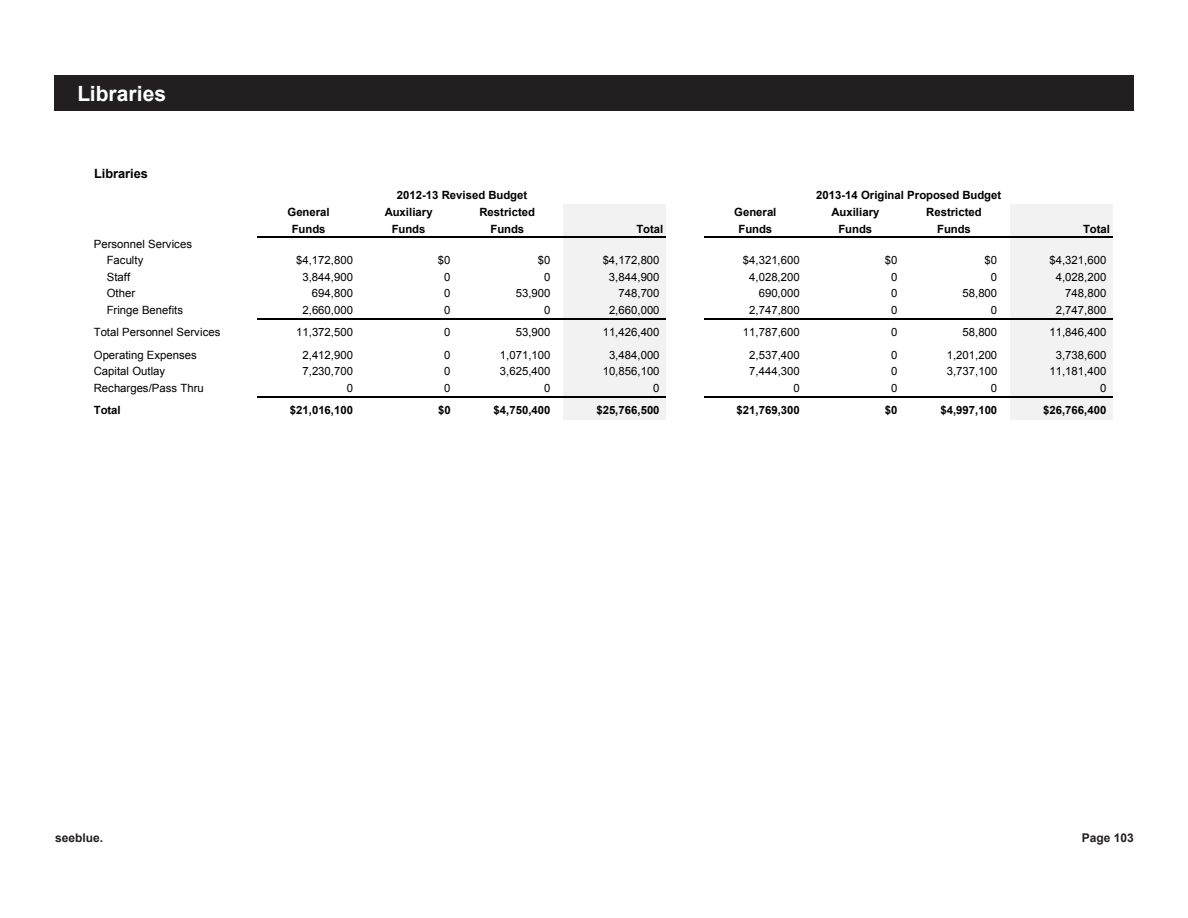
<style>
.page{position:relative;width:1188px;height:918px;background:#fff}
.page>*{position:absolute;margin:0;border:0;box-sizing:border-box;transform-origin:0 0}
.Headline{font:700 21px "Arial";color:#fff}
.t1{font:700 12.75px "Arial";color:#000}
.t2{font:700 12px "Arial";color:#231f20}
.t3{font:11.4px/16.4px "Arial";color:#000}
.t4{font:700 11.4px "Arial";color:#000}
</style>
<div class="page">
<div style="left:54px;top:76px;width:1080px;height:35px;background:#231f20"></div>
<div style="left:563px;top:204px;width:103px;height:216px;background:#f2f2f2"></div>
<div style="left:1010px;top:204px;width:103px;height:216px;background:#f2f2f2"></div>
<hr style="left:257px;top:236px;width:409px;height:1px;background:#000">
<hr style="left:257px;top:318px;width:409px;height:1px;background:#000">
<hr style="left:257px;top:396px;width:409px;height:1px;background:#000">
<hr style="left:704px;top:236px;width:409px;height:1px;background:#000">
<hr style="left:704px;top:318px;width:409px;height:1px;background:#000">
<hr style="left:704px;top:396px;width:409px;height:1px;background:#000">
<p class="Headline" style="left:77px;top:80px;width:90px">Libraries</p>
<p class="t1" style="left:94px;top:165px;width:55px">Libraries</p>
<p class="t3" style="left:107px;top:236px;width:87px;text-indent:-13px">Personnel Services<br>Faculty</p>
<p class="t4" style="left:397px;top:187px;width:132px">2012-13 Revised Budget</p>
<p class="t4" style="left:816px;top:187px;width:187px">2013-14 Original Proposed Budget</p>
<p class="t4" style="left:288px;top:205px;width:44px">General</p>
<p class="t4" style="left:385px;top:205px;width:50px">Auxiliary</p>
<p class="t4" style="left:480px;top:205px;width:57px">Restricted</p>
<p class="t4" style="left:734px;top:205px;width:44px">General</p>
<p class="t4" style="left:831px;top:205px;width:50px">Auxiliary</p>
<p class="t4" style="left:926px;top:205px;width:57px">Restricted</p>
<p class="t4" style="left:292px;top:221px;width:35px">Funds</p>
<p class="t4" style="left:392px;top:221px;width:35px">Funds</p>
<p class="t4" style="left:491px;top:221px;width:35px">Funds</p>
<p class="t4" style="left:636px;top:221px;width:28px">Total</p>
<p class="t4" style="left:739px;top:221px;width:35px">Funds</p>
<p class="t4" style="left:838px;top:221px;width:35px">Funds</p>
<p class="t4" style="left:937px;top:221px;width:35px">Funds</p>
<p class="t4" style="left:1083px;top:221px;width:28px">Total</p>
<p class="t3" style="left:296px;top:252px;width:58px">$4,172,800</p>
<p class="t3" style="left:438px;top:252px;width:14px">$0</p>
<p class="t3" style="left:538px;top:252px;width:14px">$0</p>
<p class="t3" style="left:603px;top:252px;width:58px">$4,172,800</p>
<p class="t3" style="left:743px;top:252px;width:58px">$4,321,600</p>
<p class="t3" style="left:885px;top:252px;width:14px">$0</p>
<p class="t3" style="left:985px;top:252px;width:14px">$0</p>
<p class="t3" style="left:1049px;top:252px;width:58px">$4,321,600</p>
<p class="t3" style="left:107px;top:269px;width:25px">Staff</p>
<p class="t3" style="left:302px;top:269px;width:52px">3,844,900</p>
<p class="t3" style="left:444px;top:269px;width:8px">0</p>
<p class="t3" style="left:544px;top:269px;width:8px">0</p>
<p class="t3" style="left:609px;top:269px;width:52px">3,844,900</p>
<p class="t3" style="left:749px;top:269px;width:52px">4,028,200</p>
<p class="t3" style="left:891px;top:269px;width:8px">0</p>
<p class="t3" style="left:991px;top:269px;width:8px">0</p>
<p class="t3" style="left:1056px;top:269px;width:52px">4,028,200</p>
<p class="t3" style="left:107px;top:285px;width:30px">Other</p>
<p class="t3" style="left:312px;top:285px;width:43px">694,800</p>
<p class="t3" style="left:444px;top:285px;width:8px">0</p>
<p class="t3" style="left:516px;top:285px;width:36px">53,900</p>
<p class="t3" style="left:619px;top:285px;width:43px">748,700</p>
<p class="t3" style="left:759px;top:285px;width:43px">690,000</p>
<p class="t3" style="left:891px;top:285px;width:8px">0</p>
<p class="t3" style="left:963px;top:285px;width:36px">58,800</p>
<p class="t3" style="left:1065px;top:285px;width:43px">748,800</p>
<p class="t3" style="left:107px;top:301px;width:78px">Fringe Benefits</p>
<p class="t3" style="left:302px;top:301px;width:52px">2,660,000</p>
<p class="t3" style="left:444px;top:301px;width:8px">0</p>
<p class="t3" style="left:544px;top:301px;width:8px">0</p>
<p class="t3" style="left:609px;top:301px;width:52px">2,660,000</p>
<p class="t3" style="left:749px;top:301px;width:52px">2,747,800</p>
<p class="t3" style="left:891px;top:301px;width:8px">0</p>
<p class="t3" style="left:991px;top:301px;width:8px">0</p>
<p class="t3" style="left:1056px;top:301px;width:52px">2,747,800</p>
<p class="t3" style="left:94px;top:324px;width:128px">Total Personnel Services</p>
<p class="t3" style="left:296px;top:324px;width:58px">11,372,500</p>
<p class="t3" style="left:444px;top:324px;width:8px">0</p>
<p class="t3" style="left:516px;top:324px;width:36px">53,900</p>
<p class="t3" style="left:603px;top:324px;width:58px">11,426,400</p>
<p class="t3" style="left:743px;top:324px;width:58px">11,787,600</p>
<p class="t3" style="left:891px;top:324px;width:8px">0</p>
<p class="t3" style="left:963px;top:324px;width:36px">58,800</p>
<p class="t3" style="left:1049px;top:324px;width:58px">11,846,400</p>
<p class="t3" style="left:94px;top:347px;width:104px">Operating Expenses</p>
<p class="t3" style="left:302px;top:347px;width:52px">2,412,900</p>
<p class="t3" style="left:444px;top:347px;width:8px">0</p>
<p class="t3" style="left:500px;top:347px;width:52px">1,071,100</p>
<p class="t3" style="left:609px;top:347px;width:52px">3,484,000</p>
<p class="t3" style="left:749px;top:347px;width:52px">2,537,400</p>
<p class="t3" style="left:891px;top:347px;width:8px">0</p>
<p class="t3" style="left:947px;top:347px;width:52px">1,201,200</p>
<p class="t3" style="left:1056px;top:347px;width:52px">3,738,600</p>
<p class="t3" style="left:94px;top:363px;width:73px">Capital Outlay</p>
<p class="t3" style="left:302px;top:363px;width:52px">7,230,700</p>
<p class="t3" style="left:444px;top:363px;width:8px">0</p>
<p class="t3" style="left:500px;top:363px;width:52px">3,625,400</p>
<p class="t3" style="left:603px;top:363px;width:58px">10,856,100</p>
<p class="t3" style="left:749px;top:363px;width:52px">7,444,300</p>
<p class="t3" style="left:891px;top:363px;width:8px">0</p>
<p class="t3" style="left:947px;top:363px;width:52px">3,737,100</p>
<p class="t3" style="left:1049px;top:363px;width:58px">11,181,400</p>
<p class="t3" style="left:94px;top:380px;width:111px">Recharges/Pass Thru</p>
<p class="t3" style="left:347px;top:380px;width:8px">0</p>
<p class="t3" style="left:444px;top:380px;width:8px">0</p>
<p class="t3" style="left:544px;top:380px;width:8px">0</p>
<p class="t3" style="left:653px;top:380px;width:8px">0</p>
<p class="t3" style="left:794px;top:380px;width:8px">0</p>
<p class="t3" style="left:891px;top:380px;width:8px">0</p>
<p class="t3" style="left:991px;top:380px;width:8px">0</p>
<p class="t3" style="left:1100px;top:380px;width:8px">0</p>
<p class="t4" style="left:94px;top:403px;width:28px">Total</p>
<p class="t4" style="left:290px;top:403px;width:65px">$21,016,100</p>
<p class="t4" style="left:438px;top:403px;width:14px">$0</p>
<p class="t4" style="left:494px;top:403px;width:58px">$4,750,400</p>
<p class="t4" style="left:596px;top:403px;width:65px">$25,766,500</p>
<p class="t4" style="left:737px;top:403px;width:65px">$21,769,300</p>
<p class="t4" style="left:885px;top:403px;width:14px">$0</p>
<p class="t4" style="left:940px;top:403px;width:58px">$4,997,100</p>
<p class="t4" style="left:1043px;top:403px;width:65px">$26,766,400</p>
<p class="t2" style="left:55px;top:830px;width:50px">seeblue.</p>
<p class="t2" style="left:1082px;top:830px;width:54px">Page 103</p>
</div>
